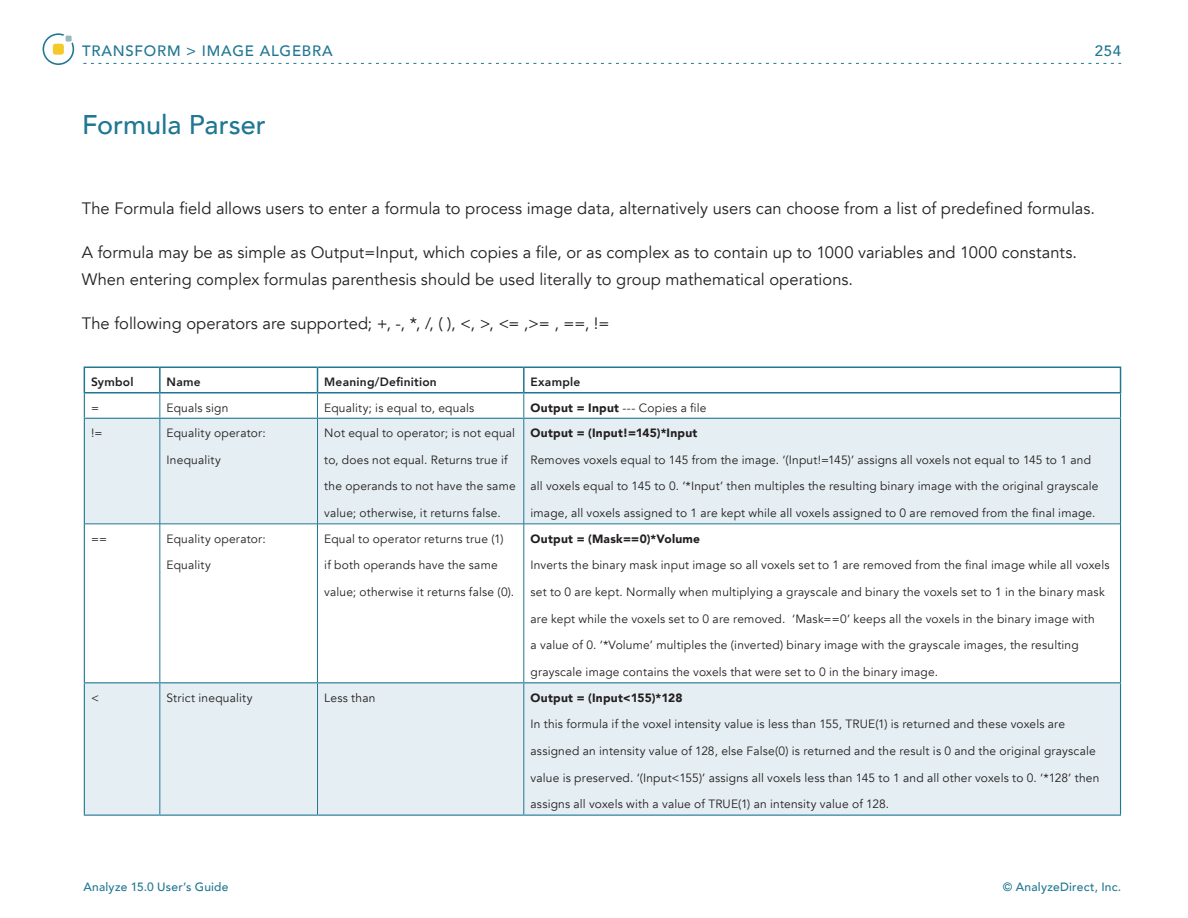
<style>
.page{position:relative;width:1188px;height:918px;background:#fff}
.page>*{position:absolute;margin:0;border:0;box-sizing:border-box;transform-origin:0 0}
.SubHead{font:500 27px "Avenir";color:#207793}
.Text{font:16.5px/26.7px "Avenir";color:#231f20}
.t1{font:500 15px "Avenir";letter-spacing:.05em;color:#207793}
.Text-2{font:12px "Avenir";letter-spacing:.015em;color:#231f20}
.Text-3{font:900 12px "Avenir";letter-spacing:.025em;color:#231f20}
.t2{font:500 12px "Avenir";letter-spacing:.02em;color:#207793}
.Text-4{font:800 12px "Avenir";letter-spacing:.02em;color:#231f20}
.s1{font-weight:900}
</style>
<div class="page">
<svg style="left:83px;top:63px;width:1038px;height:1px"></svg>
<svg style="left:43px;top:33px;width:31px;height:32px"></svg>
<svg style="left:85px;top:419px;width:1035px;height:396px;fill:#e5eef2"></svg>
<hr style="left:84px;top:367px;width:76px;height:1px;background:#207793">
<hr style="left:160px;top:367px;width:158px;height:1px;background:#207793">
<hr style="left:159px;top:368px;width:2px;height:24px;background:#207793">
<hr style="left:318px;top:367px;width:206px;height:1px;background:#207793">
<hr style="left:524px;top:367px;width:597px;height:1px;background:#207793">
<hr style="left:523px;top:368px;width:2px;height:24px;background:#207793">
<hr style="left:84px;top:392px;width:76px;height:2px;background:#207793">
<hr style="left:160px;top:392px;width:158px;height:2px;background:#207793">
<hr style="left:318px;top:392px;width:206px;height:2px;background:#207793">
<hr style="left:524px;top:392px;width:597px;height:2px;background:#207793">
<svg style="left:84px;top:368px;width:1px;height:50px"></svg>
<svg style="left:1120px;top:368px;width:1px;height:50px"></svg>
<hr style="left:84px;top:418px;width:76px;height:1px;background:#207793">
<hr style="left:84px;top:419px;width:1px;height:105px;background:#207793">
<hr style="left:160px;top:418px;width:158px;height:1px;background:#207793">
<hr style="left:318px;top:418px;width:206px;height:1px;background:#207793">
<hr style="left:524px;top:418px;width:597px;height:1px;background:#207793">
<hr style="left:1120px;top:419px;width:1px;height:105px;background:#207793">
<hr style="left:84px;top:524px;width:1px;height:158px;background:#207793">
<hr style="left:1120px;top:524px;width:1px;height:158px;background:#207793">
<hr style="left:84px;top:682px;width:76px;height:1px;background:#207793">
<hr style="left:84px;top:683px;width:1px;height:132px;background:#207793">
<hr style="left:160px;top:682px;width:158px;height:1px;background:#207793">
<hr style="left:318px;top:682px;width:206px;height:1px;background:#207793">
<hr style="left:524px;top:682px;width:597px;height:1px;background:#207793">
<hr style="left:1120px;top:683px;width:1px;height:132px;background:#207793">
<hr style="left:84px;top:815px;width:76px;height:1px;background:#207793">
<hr style="left:160px;top:815px;width:158px;height:1px;background:#207793">
<hr style="left:318px;top:815px;width:206px;height:1px;background:#207793">
<hr style="left:524px;top:815px;width:597px;height:1px;background:#207793">
<svg style="left:160px;top:394px;width:1px;height:24px"></svg>
<svg style="left:317px;top:368px;width:1px;height:50px"></svg>
<svg style="left:524px;top:394px;width:1px;height:24px"></svg>
<hr style="left:160px;top:419px;width:1px;height:105px;background:#207793">
<hr style="left:317px;top:419px;width:1px;height:105px;background:#207793">
<hr style="left:524px;top:419px;width:1px;height:105px;background:#207793">
<hr style="left:85px;top:524px;width:75px;height:1px;background:#207793">
<hr style="left:160px;top:524px;width:158px;height:1px;background:#207793">
<hr style="left:160px;top:524px;width:1px;height:158px;background:#207793">
<hr style="left:318px;top:524px;width:206px;height:1px;background:#207793">
<hr style="left:317px;top:524px;width:1px;height:158px;background:#207793">
<hr style="left:524px;top:524px;width:596px;height:1px;background:#207793">
<hr style="left:524px;top:524px;width:1px;height:158px;background:#207793">
<hr style="left:160px;top:683px;width:1px;height:132px;background:#207793">
<hr style="left:317px;top:683px;width:1px;height:132px;background:#207793">
<hr style="left:524px;top:683px;width:1px;height:132px;background:#207793">
<p class="t1" style="left:82px;top:38px;width:252px">TRANSFORM &gt; IMAGE ALGEBRA</p>
<p class="SubHead" style="left:82px;top:101px;width:185px">Formula Parser</p>
<p class="t1" style="left:1095px;top:38px;width:28px">254</p>
<p class="Text" style="left:82px;top:196px;width:1015px">The Formula field allows users to enter a formula to process image data, alternatively users can choose from a list of predefined formulas.</p>
<p class="Text" style="left:82px;top:240px;width:997px">A formula may be as simple as Output=Input, which copies a file, or as complex as to contain up to 1000 variables and 1000 constants.<br>When entering complex formulas parenthesis should be used literally to group mathematical operations.</p>
<p class="Text" style="left:82px;top:311px;width:529px">The following operators are supported; +, -, *, /, ( ), &lt;, &gt;, &lt;= ,&gt;= , ==, !=</p>
<p class="Text-4" style="left:91px;top:372px;width:44px">Symbol</p>
<p class="Text-4" style="left:167px;top:372px;width:36px">Name</p>
<p class="Text-4" style="left:324px;top:372px;width:114px">Meaning/Definition</p>
<p class="Text-4" style="left:531px;top:372px;width:52px">Example</p>
<p class="Text-2" style="left:91px;top:400px;width:9px">=</p>
<p class="Text-2" style="left:167px;top:400px;width:63px">Equals sign</p>
<p class="Text-2" style="left:324px;top:400px;width:151px">Equality; is equal to, equals</p>
<p class="Text-2" style="left:531px;top:400px;width:178px"><span class="s1">Output = Input</span> --- Copies a file</p>
<p class="Text-2" style="left:91px;top:426px;width:13px">!=</p>
<p class="Text-2" style="left:167px;top:426px;width:101px">Equality operator:</p>
<p class="Text-2" style="left:167px;top:452px;width:56px">Inequality</p>
<p class="Text-2" style="left:324px;top:426px;width:192px">Not equal to operator; is not equal</p>
<p class="Text-2" style="left:324px;top:452px;width:185px">to, does not equal. Returns true if</p>
<p class="Text-2" style="left:324px;top:479px;width:193px">the operands to not have the same</p>
<p class="Text-2" style="left:324px;top:506px;width:178px">value; otherwise, it returns false.</p>
<p class="Text-3" style="left:531px;top:423px;width:168px">Output = (Input!=145)*Input</p>
<p class="Text-2" style="left:531px;top:452px;width:562px">Removes voxels equal to 145 from the image. ‘(Input!=145)’ assigns all voxels not equal to 145 to 1 and</p>
<p class="Text-2" style="left:531px;top:479px;width:570px">all voxels equal to 145 to 0. ‘*Input’ then multiples the resulting binary image with the original grayscale</p>
<p class="Text-2" style="left:531px;top:506px;width:567px">image, all voxels assigned to 1 are kept while all voxels assigned to 0 are removed from the final image.</p>
<p class="Text-2" style="left:91px;top:531px;width:18px">==</p>
<p class="Text-2" style="left:167px;top:531px;width:101px">Equality operator:</p>
<p class="Text-2" style="left:167px;top:558px;width:46px">Equality</p>
<p class="Text-2" style="left:324px;top:531px;width:181px">Equal to operator returns true (1)</p>
<p class="Text-2" style="left:324px;top:558px;width:175px">if both operands have the same</p>
<p class="Text-2" style="left:324px;top:585px;width:191px">value; otherwise it returns false (0).</p>
<p class="Text-3" style="left:531px;top:528px;width:171px">Output = (Mask==0)*Volume</p>
<p class="Text-2" style="left:531px;top:558px;width:581px">Inverts the binary mask input image so all voxels set to 1 are removed from the final image while all voxels</p>
<p class="Text-2" style="left:531px;top:585px;width:576px">set to 0 are kept. Normally when multiplying a grayscale and binary the voxels set to 1 in the binary mask</p>
<p class="Text-2" style="left:531px;top:611px;width:566px">are kept while the voxels set to 0 are removed. ‘Mask==0’ keeps all the voxels in the binary image with</p>
<p class="Text-2" style="left:531px;top:638px;width:550px">a value of 0. ‘*Volume’ multiples the (inverted) binary image with the grayscale images, the resulting</p>
<p class="Text-2" style="left:531px;top:665px;width:409px">grayscale image contains the voxels that were set to 0 in the binary image.</p>
<p class="Text-2" style="left:91px;top:690px;width:9px">&lt;</p>
<p class="Text-2" style="left:167px;top:690px;width:87px">Strict inequality</p>
<p class="Text-2" style="left:324px;top:690px;width:53px">Less than</p>
<p class="Text-3" style="left:531px;top:687px;width:154px">Output = (Input&lt;155)*128</p>
<p class="Text-2" style="left:531px;top:717px;width:536px">In this formula if the voxel intensity value is less than 155, TRUE(1) is returned and these voxels are</p>
<p class="Text-2" style="left:531px;top:744px;width:567px">assigned an intensity value of 128, else False(0) is returned and the result is 0 and the original grayscale</p>
<p class="Text-2" style="left:531px;top:770px;width:570px">value is preserved. ‘(Input&lt;155)’ assigns all voxels less than 145 to 1 and all other voxels to 0. ‘*128’ then</p>
<p class="Text-2" style="left:531px;top:797px;width:360px">assigns all voxels with a value of TRUE(1) an intensity value of 128.</p>
<p class="t2" style="left:83px;top:876px;width:147px">Analyze 15.0 User’s Guide</p>
<p class="t2" style="left:1003px;top:876px;width:120px">© AnalyzeDirect, Inc.</p>
</div>
